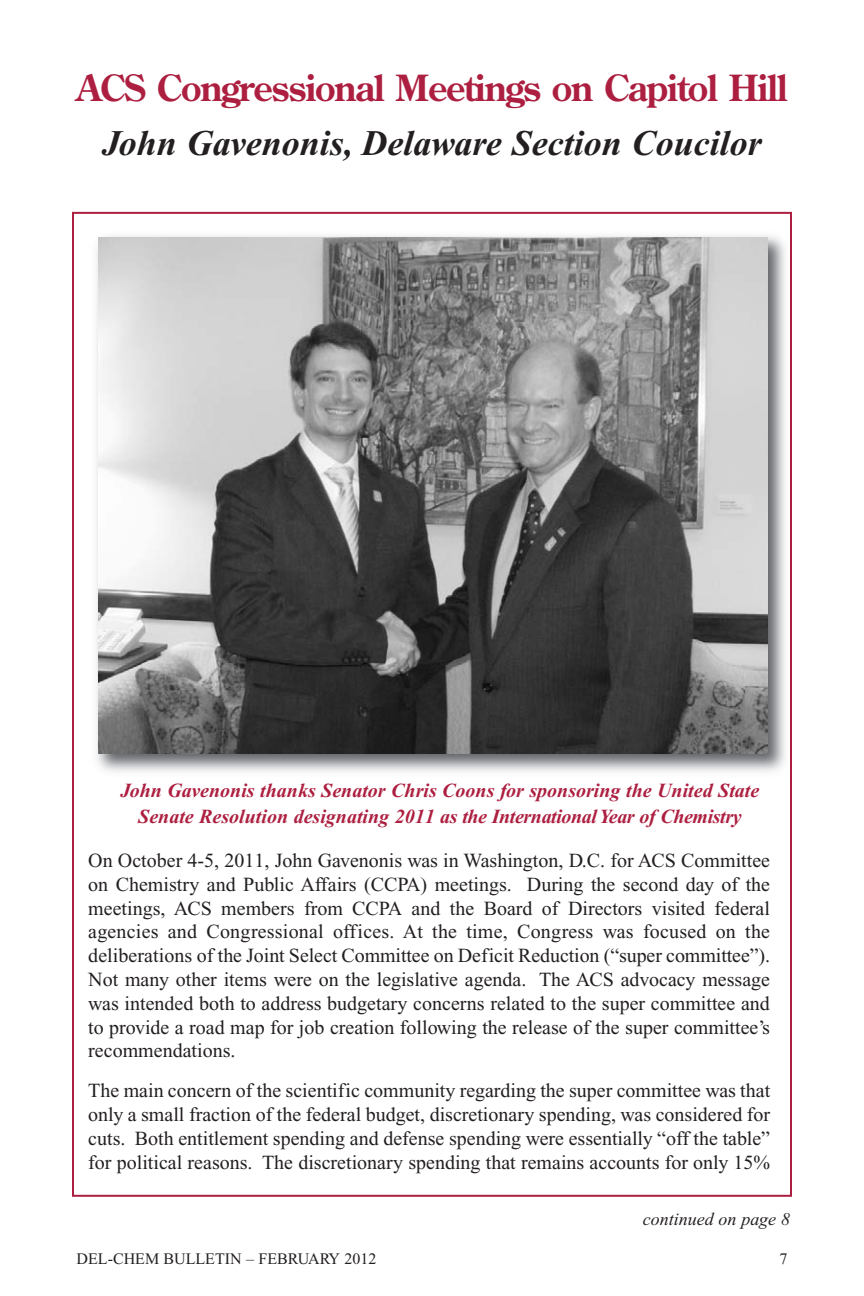
<style>
.page{position:relative;width:864px;height:1296px;background:#fff}
.page>*{position:absolute;margin:0;border:0;box-sizing:border-box;transform-origin:0 0}
.t1{font:700 36px "Century Old Style";letter-spacing:-.035em;color:#ad1f40}
.t2{font:italic 700 36px "Times New Roman";color:#231f20}
.t3{font:20px/23.8px "Times New Roman";color:#231f20;text-align:justify}
.t4{font:italic 700 20px/26px "Times New Roman";color:#ad1f40;text-align:center}
.t5{font:italic 18px "Times New Roman";color:#231f20}
.t6{font:16px "Times New Roman";color:#231f20}
</style>
<div class="page">
<img style="left:96px;top:228px;width:696px;height:552px">
<img style="left:99px;top:237px;width:668px;height:517px">
<h1 class="t1" style="left:76px;top:74px;width:713px">ACS Congressional Meetings on Capitol Hill</h1>
<h1 class="t2" style="left:102px;top:131px;width:661px">John Gavenonis, Delaware Section Coucilor</h1>
<p class="t4" style="left:120px;top:779px;width:640px">John Gavenonis thanks Senator Chris Coons for sponsoring the United State<br>Senate Resolution designating 2011 as the International Year of Chemistry</p>
<p class="t3" style="left:88px;top:850px;width:683px">On October 4-5, 2011, John Gavenonis was in Washington, D.C. for ACS Committee on Chemistry and Public Affairs (CCPA) meetings. During the second day of the meetings, ACS members from CCPA and the Board of Directors visited federal agencies and Congressional offices. At the time, Congress was focused on the deliberations of the Joint Select Committee on Deficit Reduction (“super committee”).<br>Not many other items were on the legislative agenda. The ACS advocacy message was intended both to address budgetary concerns related to the super committee and to provide a road map for job creation following the release of the super committee’s recommendations.</p>
<p class="t3" style="left:88px;top:1080px;width:684px">The main concern of the scientific community regarding the super committee was that only a small fraction of the federal budget, discretionary spending, was considered for cuts. Both entitlement spending and defense spending were essentially “off the table” for political reasons. The discretionary spending that remains accounts for only 15%</p>
<p class="t5" style="left:643px;top:1213px;width:149px">continued on page 8</p>
<p class="t6" style="left:77px;top:1253px;width:301px">DEL-CHEM BULLETIN – FEBRUARY 2012</p>
<p class="t6" style="left:780px;top:1253px;width:9px">7</p>
</div>
